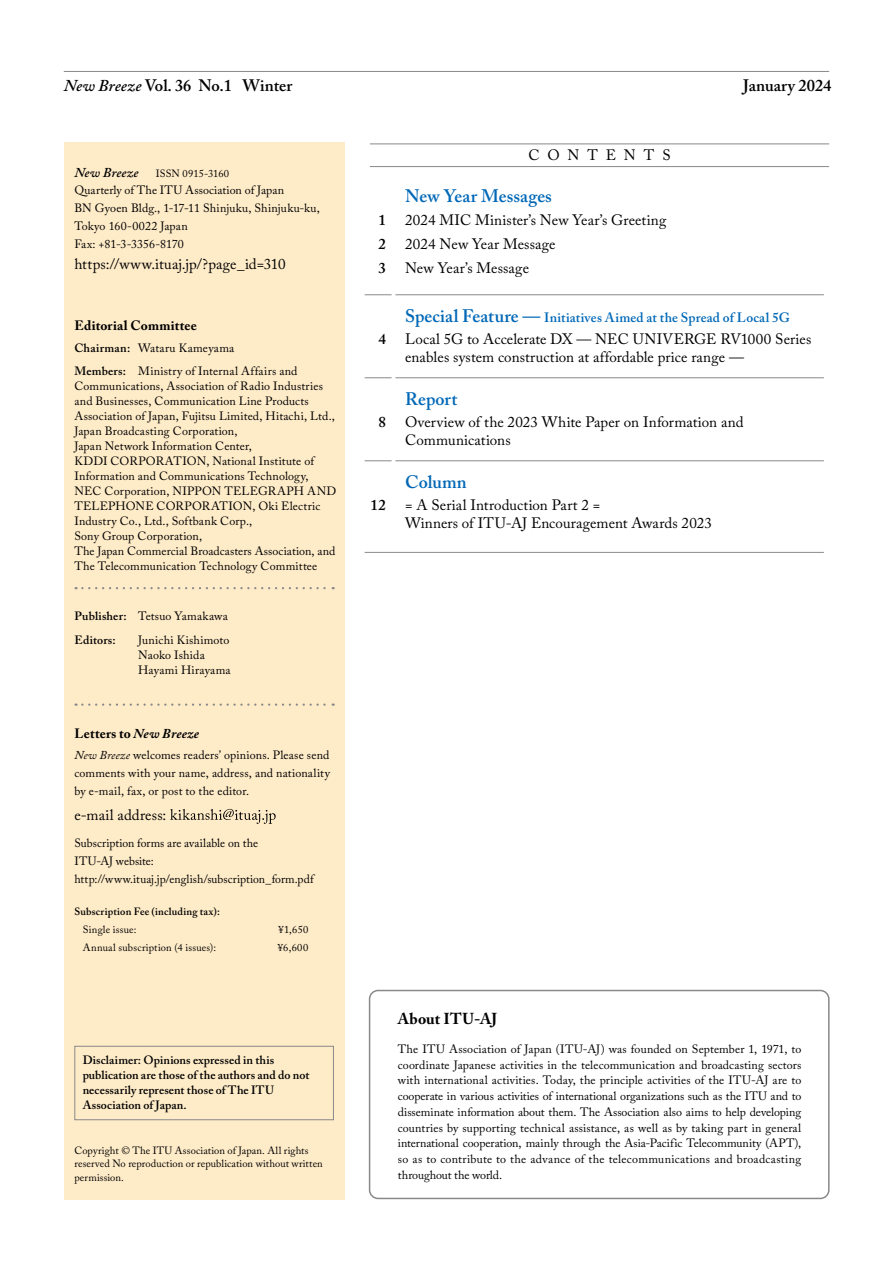
<style>
.page{position:relative;width:893px;height:1263px;background:#fff}
.page>*{position:absolute;margin:0;border:0;box-sizing:border-box;transform-origin:0 0}
.t1{font:600 18px "Adobe Caslon Pro";letter-spacing:.005em;color:#0068b7}
.t2{font:600 16.5px "Adobe Caslon Pro";color:#000}
.t3{font:700 15.75px "Adobe Caslon Pro";letter-spacing:.01em;color:#000}
.t4{font:15px/18px "Adobe Caslon Pro";letter-spacing:.005em;color:#000}
.t5{font:15px "Adobe Caslon Pro";letter-spacing:.53em;color:#000}
.t6{font:600 15px "Adobe Caslon Pro";color:#000}
.t7{font:600 13.5px "Adobe Caslon Pro";letter-spacing:.015em;color:#0068b7}
.t8{font:700 13.5px "Adobe Caslon Pro";letter-spacing:.015em;color:#000}
.t9{font:italic 600 13.5px "Adobe Caslon Pro";letter-spacing:.015em;color:#000}
.t10{font:12px/15px "Adobe Caslon Pro";letter-spacing:.01em;color:#000}
.t11{font:600 12px/15px "Adobe Caslon Pro";letter-spacing:.005em;color:#000}
.t12{font:10.5px/13.5px "Adobe Caslon Pro";letter-spacing:.01em;color:#000}
.t13{font:600 10.5px "Adobe Caslon Pro";letter-spacing:.02em;color:#000}
.s1{font-style:italic}
.s2{font-weight:600}
.s3{font-weight:400}
.s4{font-size:18px}
</style>
<div class="page">
<hr style="left:64px;top:71px;width:765px;height:1px;background:#898989">
<div style="left:64px;top:142px;width:280px;height:1057px;background:#feebc8"></div>
<div style="left:369px;top:990px;width:461px;height:209px;border:2px solid #898989;border-radius:9px"></div>
<hr style="left:370px;top:144px;width:459px;height:1px;background:#898989">
<hr style="left:370px;top:166px;width:459px;height:1px;background:#898989">
<svg style="left:76px;top:587px;width:258px;height:2px"></svg>
<svg style="left:76px;top:703px;width:258px;height:3px"></svg>
<svg style="left:170px;top:809px;width:106px;height:15px"></svg>
<svg style="left:365px;top:294px;width:27px;height:1px"></svg>
<hr style="left:395px;top:294px;width:429px;height:1px;background:#898989">
<svg style="left:365px;top:377px;width:27px;height:1px"></svg>
<hr style="left:395px;top:377px;width:429px;height:1px;background:#898989">
<svg style="left:365px;top:460px;width:27px;height:1px"></svg>
<hr style="left:395px;top:460px;width:429px;height:1px;background:#898989">
<hr style="left:365px;top:552px;width:459px;height:1px;background:#898989">
<div style="left:74px;top:1046px;width:260px;height:74px;border:1px solid #898989"></div>
<h2 class="t2" style="left:64px;top:76px;width:230px"><span class="s1">New Breeze</span> Vol. 36 No.1 Winter</h2>
<h2 class="t2" style="left:743px;top:76px;width:90px">January 2024</h2>
<p class="t9" style="left:74px;top:165px;width:66px">New Breeze</p>
<p class="t12" style="left:156px;top:167px;width:75px">ISSN 0915-3160</p>
<p class="t10" style="left:74px;top:181px;width:247px;line-height:18px">Quarterly of The ITU Association of Japan<br>BN Gyoen Bldg., 1-17-11 Shinjuku, Shinjuku-ku, Tokyo 160-0022 Japan<br>Fax: +81-3-3356-8170</p>
<p class="t4" style="left:74px;top:254px;width:213px">https://www.ituaj.jp/?page_id=310</p>
<p class="t8" style="left:74px;top:317px;width:124px">Editorial Committee</p>
<p class="t10" style="left:74px;top:336px;width:225px;line-height:23.5px"><span class="s2">Chairman:</span> Wataru Kameyama<br><span class="s2">Members:</span> Ministry of Internal Affairs and</p>
<p class="t10" style="left:74px;top:379px;width:263px">Communications, Association of Radio Industries and Businesses, Communication Line Products Association of Japan, Fujitsu Limited, Hitachi, Ltd., Japan Broadcasting Corporation,<br>Japan Network Information Center,<br>KDDI CORPORATION, National Institute of Information and Communications Technology, NEC Corporation, NIPPON TELEGRAPH AND TELEPHONE CORPORATION, Oki Electric Industry Co., Ltd., Softbank Corp.,<br>Sony Group Corporation,<br>The Japan Commercial Broadcasters Association, and The Telecommunication Technology Committee</p>
<p class="t11" style="left:74px;top:604px;width:155px;line-height:23.5px">Publisher: <span class="s3">Tetsuo Yamakawa<br></span>Editors:</p>
<p class="t10" style="left:138px;top:632px;width:94px">Junichi Kishimoto<br>Naoko Ishida<br>Hayami Hirayama</p>
<p class="t8" style="left:74px;top:725px;width:126px">Letters to <span class="s1">New Breeze</span></p>
<p class="t10" style="left:74px;top:746px;width:257px;line-height:18px;text-align:justify"><span class="s1">New Breeze</span> welcomes readers’ opinions. Please send comments with your name, address, and nationality by e-mail, fax, or post to the editor.</p>
<p class="t4" style="left:74px;top:805px;width:93px">e-mail address:</p>
<p class="t10" style="left:74px;top:834px;width:241px;line-height:18px">Subscription forms are available on the<br>ITU-AJ website: http://www.ituaj.jp/english/subscription_form.pdf</p>
<p class="t13" style="left:74px;top:905px;width:147px">Subscription Fee (including tax):</p>
<p class="t12" style="left:83px;top:922px;width:55px">Single issue:</p>
<p class="t12" style="left:279px;top:922px;width:31px">¥1,650</p>
<p class="t12" style="left:83px;top:940px;width:135px">Annual subscription (4 issues):</p>
<p class="t12" style="left:278px;top:940px;width:32px">¥6,600</p>
<p class="t11" style="left:83px;top:1053px;width:228px">Disclaimer: Opinions expressed in this publication are those of the authors and do not necessarily represent those of The ITU Association of Japan.</p>
<p class="t12" style="left:74px;top:1143px;width:250px">Copyright © The ITU Association of Japan. All rights reserved No reproduction or republication without written permission.</p>
<p class="t5" style="left:529px;top:146px;width:143px">CONTENTS</p>
<h1 class="t1" style="left:405px;top:186px;width:148px">New Year Messages</h1>
<p class="t6" style="left:378px;top:211px;width:9px">1</p>
<p class="t4" style="left:405px;top:210px;width:263px">2024 MIC Minister’s New Year’s Greeting</p>
<p class="t6" style="left:378px;top:235px;width:9px">2</p>
<p class="t4" style="left:405px;top:235px;width:152px">2024 New Year Message</p>
<p class="t6" style="left:378px;top:259px;width:9px">3</p>
<p class="t4" style="left:405px;top:259px;width:125px">New Year’s Message</p>
<p class="t7" style="left:405px;top:309px;width:387px"><span class="s4">Special Feature —</span> Initiatives Aimed at the Spread of Local 5G</p>
<p class="t6" style="left:378px;top:330px;width:9px">4</p>
<p class="t4" style="left:405px;top:330px;width:408px">Local 5G to Accelerate DX — NEC UNIVERGE RV1000 Series enables system construction at affordable price range —</p>
<h1 class="t1" style="left:405px;top:388px;width:54px">Report</h1>
<p class="t6" style="left:378px;top:413px;width:9px">8</p>
<p class="t4" style="left:405px;top:413px;width:340px">Overview of the 2023 White Paper on Information and<br>Communications</p>
<h1 class="t1" style="left:405px;top:471px;width:63px">Column</h1>
<p class="t6" style="left:370px;top:496px;width:17px">12</p>
<p class="t4" style="left:405px;top:496px;width:308px">= A Serial Introduction Part 2 =<br>Winners of ITU-AJ Encouragement Awards 2023</p>
<h3 class="t3" style="left:398px;top:1009px;width:101px">About ITU-AJ</h3>
<p class="t10" style="left:398px;top:1041px;width:405px;line-height:15.8px;text-align:justify">The ITU Association of Japan (ITU-AJ) was founded on September 1, 1971, to coordinate Japanese activities in the telecommunication and broadcasting sectors with international activities. Today, the principle activities of the ITU-AJ are to cooperate in various activities of international organizations such as the ITU and to disseminate information about them. The Association also aims to help developing countries by supporting technical assistance, as well as by taking part in general international cooperation, mainly through the Asia-Pacific Telecommunity (APT), so as to contribute to the advance of the telecommunications and broadcasting throughout the world.</p>
</div>
